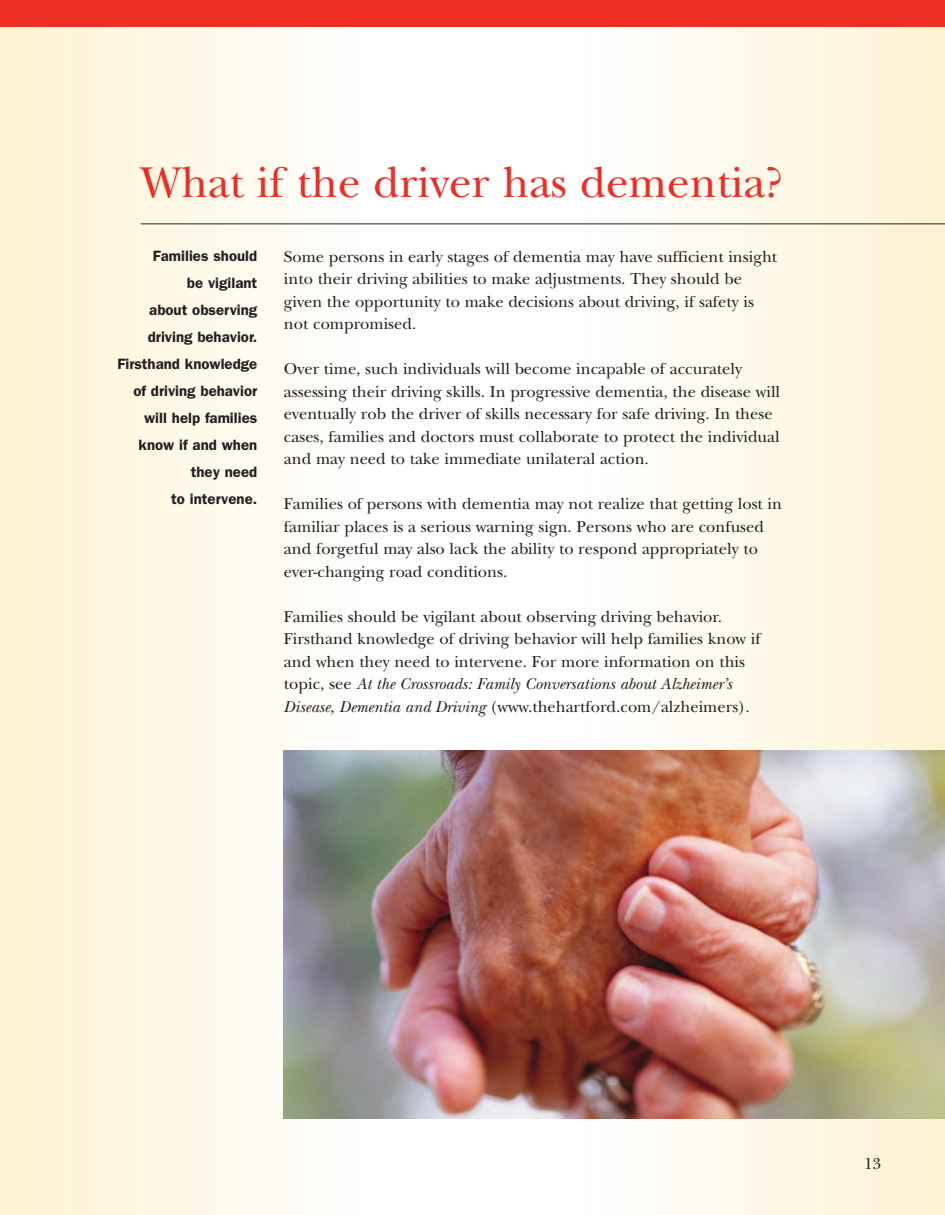
<style>
.page{position:relative;width:945px;height:1215px;background:#fff}
.page>*{position:absolute;margin:0;border:0;box-sizing:border-box;transform-origin:0 0}
.t1{font:45px "New Baskerville";color:#ee2e22}
.t2{font:16.5px/22.5px "New Baskerville";color:#231f20}
.t3{font:600 15px/27px "Franklin Gothic";color:#231f20;text-align:right}
.s1{font-style:italic}
</style>
<div class="page">
<div style="left:616px;top:0;width:13px;height:1215px;background:#fefdfb"></div>
<div style="left:623px;top:0;width:13px;height:1215px;background:#fefdfa"></div>
<div style="left:630px;top:0;width:13px;height:1215px;background:#fefdf9"></div>
<div style="left:637px;top:0;width:13px;height:1215px;background:#fefcf8"></div>
<div style="left:644px;top:0;width:13px;height:1215px;background:#fefcf7"></div>
<div style="left:651px;top:0;width:13px;height:1215px;background:#fefcf6"></div>
<div style="left:658px;top:0;width:13px;height:1215px;background:#fefcf5"></div>
<div style="left:665px;top:0;width:14px;height:1215px;background:#fefcf5"></div>
<div style="left:672px;top:0;width:14px;height:1215px;background:#fefbf3"></div>
<div style="left:680px;top:0;width:13px;height:1215px;background:#fefbf2"></div>
<div style="left:687px;top:0;width:13px;height:1215px;background:#fefbf2"></div>
<div style="left:694px;top:0;width:13px;height:1215px;background:#fefbf1"></div>
<div style="left:701px;top:0;width:13px;height:1215px;background:#fefaf0"></div>
<div style="left:708px;top:0;width:13px;height:1215px;background:#fefaef"></div>
<div style="left:715px;top:0;width:13px;height:1215px;background:#fefaee"></div>
<div style="left:722px;top:0;width:13px;height:1215px;background:#fefaed"></div>
<div style="left:729px;top:0;width:14px;height:1215px;background:#fefaec"></div>
<div style="left:743px;top:0;width:14px;height:1215px;background:#fef9ea"></div>
<div style="left:751px;top:0;width:13px;height:1215px;background:#fef9e9"></div>
<div style="left:758px;top:0;width:13px;height:1215px;background:#fef9e9"></div>
<div style="left:765px;top:0;width:13px;height:1215px;background:#fef9e8"></div>
<div style="left:772px;top:0;width:13px;height:1215px;background:#fef8e6"></div>
<div style="left:779px;top:0;width:13px;height:1215px;background:#fef8e6"></div>
<div style="left:786px;top:0;width:13px;height:1215px;background:#fef8e5"></div>
<div style="left:793px;top:0;width:13px;height:1215px;background:#fef8e4"></div>
<div style="left:800px;top:0;width:14px;height:1215px;background:#fef7e3"></div>
<div style="left:814px;top:0;width:14px;height:1215px;background:#fef7e1"></div>
<div style="left:822px;top:0;width:13px;height:1215px;background:#fef7e0"></div>
<div style="left:829px;top:0;width:13px;height:1215px;background:#fef6df"></div>
<div style="left:836px;top:0;width:13px;height:1215px;background:#fef6de"></div>
<div style="left:843px;top:0;width:13px;height:1215px;background:#fef6dd"></div>
<div style="left:850px;top:0;width:13px;height:1215px;background:#fef5dd"></div>
<div style="left:857px;top:0;width:13px;height:1215px;background:#fef5dc"></div>
<div style="left:864px;top:0;width:14px;height:1215px;background:#fef4db"></div>
<div style="left:878px;top:0;width:14px;height:1215px;background:#fef4d9"></div>
<div style="left:886px;top:0;width:13px;height:1215px;background:#fef4d8"></div>
<div style="left:893px;top:0;width:13px;height:1215px;background:#fef4d7"></div>
<div style="left:900px;top:0;width:13px;height:1215px;background:#fef3d6"></div>
<div style="left:907px;top:0;width:13px;height:1215px;background:#fef3d5"></div>
<div style="left:914px;top:0;width:13px;height:1215px;background:#fef3d5"></div>
<div style="left:921px;top:0;width:13px;height:1215px;background:#fef3d4"></div>
<div style="left:928px;top:0;width:13px;height:1215px;background:#fef2d4"></div>
<div style="left:935px;top:0;width:10px;height:1215px;background:#fef2d3"></div>
<div style="left:0;top:0;width:9px;height:1215px;background:#fef2d1"></div>
<div style="left:3px;top:0;width:13px;height:1215px;background:#fef2d2"></div>
<div style="left:10px;top:0;width:13px;height:1215px;background:#fef2d3"></div>
<div style="left:17px;top:0;width:13px;height:1215px;background:#fef2d4"></div>
<div style="left:24px;top:0;width:13px;height:1215px;background:#fef3d4"></div>
<div style="left:31px;top:0;width:13px;height:1215px;background:#fef3d5"></div>
<div style="left:38px;top:0;width:13px;height:1215px;background:#fef3d5"></div>
<div style="left:45px;top:0;width:13px;height:1215px;background:#fef3d6"></div>
<div style="left:52px;top:0;width:14px;height:1215px;background:#fef4d7"></div>
<div style="left:66px;top:0;width:14px;height:1215px;background:#fef4d9"></div>
<div style="left:74px;top:0;width:13px;height:1215px;background:#fef4da"></div>
<div style="left:81px;top:0;width:13px;height:1215px;background:#fef4db"></div>
<div style="left:88px;top:0;width:13px;height:1215px;background:#fef5dc"></div>
<div style="left:95px;top:0;width:13px;height:1215px;background:#fef5dd"></div>
<div style="left:102px;top:0;width:13px;height:1215px;background:#fef6dd"></div>
<div style="left:109px;top:0;width:13px;height:1215px;background:#fef6de"></div>
<div style="left:116px;top:0;width:13px;height:1215px;background:#fef6df"></div>
<div style="left:123px;top:0;width:14px;height:1215px;background:#fef7e0"></div>
<div style="left:138px;top:0;width:13px;height:1215px;background:#fef7e2"></div>
<div style="left:145px;top:0;width:13px;height:1215px;background:#fef7e3"></div>
<div style="left:152px;top:0;width:13px;height:1215px;background:#fef8e4"></div>
<div style="left:159px;top:0;width:13px;height:1215px;background:#fef8e5"></div>
<div style="left:166px;top:0;width:13px;height:1215px;background:#fef8e6"></div>
<div style="left:173px;top:0;width:13px;height:1215px;background:#fef8e6"></div>
<div style="left:180px;top:0;width:13px;height:1215px;background:#fef9e8"></div>
<div style="left:187px;top:0;width:14px;height:1215px;background:#fef9e9"></div>
<div style="left:201px;top:0;width:14px;height:1215px;background:#fef9ea"></div>
<div style="left:209px;top:0;width:13px;height:1215px;background:#fef9eb"></div>
<div style="left:216px;top:0;width:13px;height:1215px;background:#fefaec"></div>
<div style="left:223px;top:0;width:13px;height:1215px;background:#fefaed"></div>
<div style="left:230px;top:0;width:13px;height:1215px;background:#fefaee"></div>
<div style="left:237px;top:0;width:13px;height:1215px;background:#fefaef"></div>
<div style="left:244px;top:0;width:13px;height:1215px;background:#fefaf0"></div>
<div style="left:251px;top:0;width:13px;height:1215px;background:#fefbf1"></div>
<div style="left:258px;top:0;width:14px;height:1215px;background:#fefbf2"></div>
<div style="left:272px;top:0;width:14px;height:1215px;background:#fefbf3"></div>
<div style="left:280px;top:0;width:13px;height:1215px;background:#fefcf5"></div>
<div style="left:287px;top:0;width:13px;height:1215px;background:#fefcf5"></div>
<div style="left:294px;top:0;width:13px;height:1215px;background:#fefcf6"></div>
<div style="left:301px;top:0;width:13px;height:1215px;background:#fefcf7"></div>
<div style="left:308px;top:0;width:13px;height:1215px;background:#fefcf8"></div>
<div style="left:315px;top:0;width:13px;height:1215px;background:#fefdf9"></div>
<div style="left:322px;top:0;width:14px;height:1215px;background:#fefdfa"></div>
<img style="left:284px;top:751px;width:661px;height:367px">
<hr style="left:141px;top:223px;width:804px;height:1px;background:#231f20">
<div style="left:0;top:0;width:945px;height:27px;background:#ee2e22"></div>
<h1 class="t1" style="left:141px;top:166px;width:644px">What if the driver has dementia?</h1>
<p class="t3" style="left:117px;top:244px;width:141px">Families should<br>be vigilant<br>about observing driving behavior.<br>Firsthand knowledge of driving behavior will help families know if and when they need<br>to intervene.</p>
<p class="t2" style="left:284px;top:247px;width:495px">Some persons in early stages of dementia may have sufficient insight into their driving abilities to make adjustments. They should be given the opportunity to make decisions about driving, if safety is not compromised.</p>
<p class="t2" style="left:284px;top:360px;width:498px">Over time, such individuals will become incapable of accurately assessing their driving skills. In progressive dementia, the disease will eventually rob the driver of skills necessary for safe driving. In these cases, families and doctors must collaborate to protect the individual and may need to take immediate unilateral action.</p>
<p class="t2" style="left:284px;top:495px;width:500px">Families of persons with dementia may not realize that getting lost in familiar places is a serious warning sign. Persons who are confused and forgetful may also lack the ability to respond appropriately to ever-changing road conditions.</p>
<p class="t2" style="left:284px;top:607px;width:478px">Families should be vigilant about observing driving behavior.<br>Firsthand knowledge of driving behavior will help families know if and when they need to intervene. For more information on this topic, see <span class="s1">At the Crossroads: Family Conversations about Alzheimer’s Disease, Dementia and Driving</span> (www.thehartford.com/alzheimers).</p>
<p class="t2" style="left:864px;top:1154px;width:19px">13</p>
</div>
